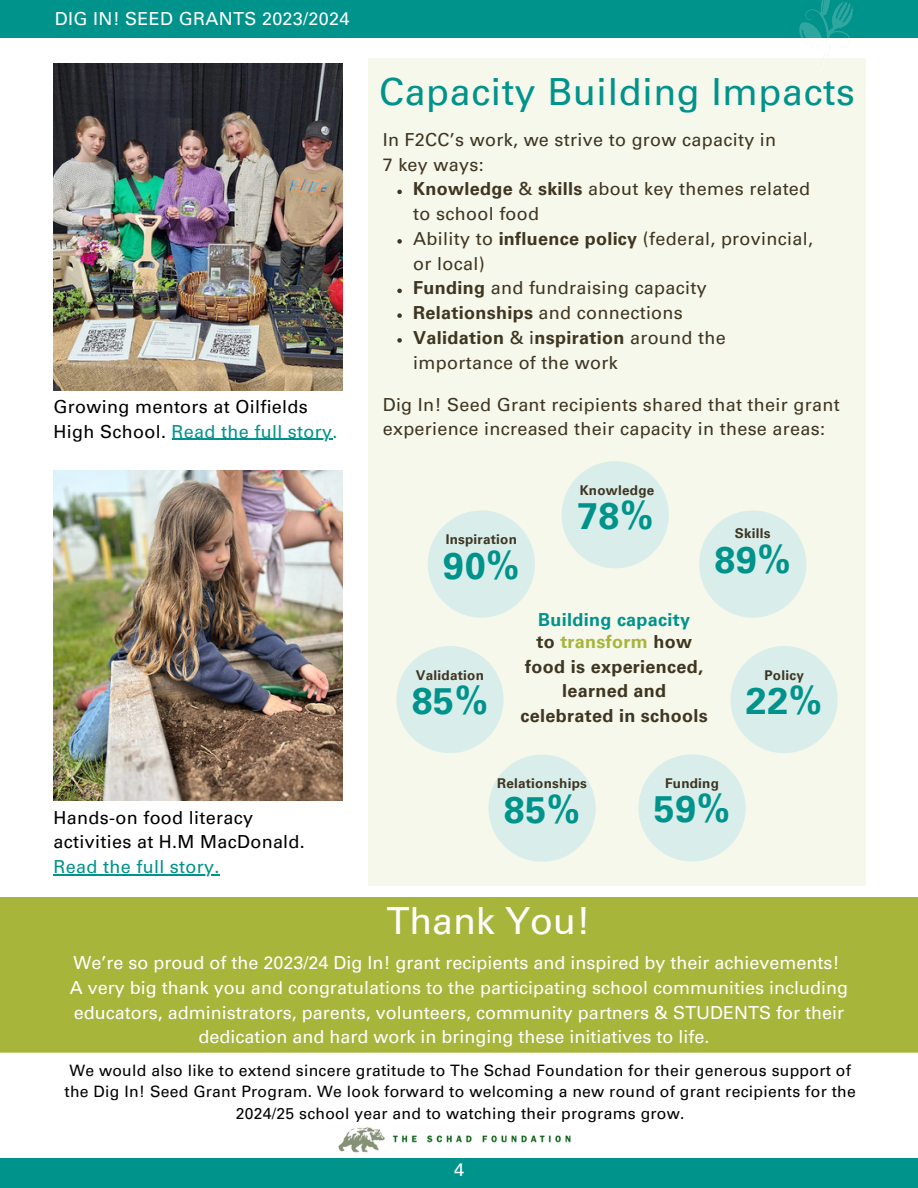
<style>
.page{position:relative;width:918px;height:1188px;background:#fff}
.page>*{position:absolute;margin:0;border:0;box-sizing:border-box;transform-origin:0 0}
.t1{font:37.5px "Univers LT Pro 55 Roman";letter-spacing:.015em;color:#00938b}
.t2{font:700 37.5px "Univers LT Pro 65";letter-spacing:.015em;color:#00938b}
.t3{font:37.5px "Univers LT Pro 55 Roman";color:#fff}
.t4{font:18px/24.8px "Univers LT Pro 55 Roman";letter-spacing:.015em;color:#3e3522}
.t5{font:18px/24.8px "Univers LT Pro 55 Roman";color:#fff;text-align:center}
.t6{font:18px/24.8px "Univers LT Pro 55 Roman";letter-spacing:.015em;color:#000}
.t7{font:700 18px/24.8px "Univers LT Pro 65";letter-spacing:.015em;color:#3e3522;text-align:center}
.t8{font:18px "Univers LT Pro 55 Roman";letter-spacing:.015em;color:#00938b}
.t9{font:700 18px "Univers LT Pro 65";letter-spacing:.015em;color:#00938b}
.t10{font:15.75px/21.3px "Univers LT Pro 55 Roman";letter-spacing:.015em;color:#000;text-align:center}
.t11{font:700 13.5px "Univers LT Pro 65";letter-spacing:.015em;color:#3e3522}
.s1{color:#00938b}
.s2{font-family:"Univers LT Pro 65";font-weight:700}
.s3{color:#a7b53b}
</style>
<div class="page">
<img style="left:338px;top:1127px;width:233px;height:26px">
<div style="left:0;top:1158px;width:918px;height:30px;background:#00938b"></div>
<div style="left:369px;top:59px;width:497px;height:826px;background:#f6f8eb"></div>
<svg style="left:428px;top:510px;width:107px;height:107px"></svg>
<svg style="left:562px;top:461px;width:107px;height:107px"></svg>
<svg style="left:699px;top:510px;width:107px;height:107px"></svg>
<svg style="left:638px;top:646px;width:199px;height:215px"></svg>
<svg style="left:396px;top:646px;width:199px;height:215px"></svg>
<img style="left:54px;top:64px;width:289px;height:326px">
<img style="left:54px;top:471px;width:289px;height:329px">
<hr style="left:172px;top:439px;width:160px;height:1px;background:#00938b">
<hr style="left:54px;top:874px;width:166px;height:1px;background:#00938b">
<div style="left:0;top:897px;width:918px;height:156px;background:#a7b53b"></div>
<div style="left:0;top:0;width:918px;height:38px;background:#00938b"></div>
<img style="left:784px;top:0;width:82px;height:59px">
<svg style="left:397px;top:190px;width:5px;height:4px"></svg>
<svg style="left:397px;top:239px;width:5px;height:5px"></svg>
<svg style="left:397px;top:289px;width:5px;height:4px"></svg>
<svg style="left:397px;top:313px;width:5px;height:5px"></svg>
<svg style="left:397px;top:338px;width:5px;height:5px"></svg>
<h5 class="t5" style="left:55px;top:9px;width:296px">DIG IN! SEED GRANTS 2023/2024</h5>
<h1 class="t6" style="left:54px;top:397px;width:285px">Growing mentors at Oilfields<br>High School. <span class="s1">Read the full story.</span></h1>
<p class="t6" style="left:54px;top:807px;width:253px">Hands-on food literacy activities at H.M MacDonald.</p>
<h1 class="t8" style="left:54px;top:860px;width:167px">Read the full story.</h1>
<p class="t1" style="left:379px;top:78px;width:477px">Capacity Building Impacts</p>
<p class="t4" style="left:383px;top:129px;width:395px">In F2CC’s work, we strive to grow capacity in<br>7 key ways:</p>
<p class="t4" style="left:413px;top:179px;width:398px"><span class="s2">Knowledge</span> &amp; <span class="s2">skills</span> about key themes related to school food</p>
<h1 class="t4" style="left:413px;top:228px;width:401px">Ability to <span class="s2">influence policy</span> (federal, provincial, or local)</h1>
<p class="t4" style="left:413px;top:278px;width:295px"><span class="s2">Funding</span> and fundraising capacity</p>
<p class="t4" style="left:413px;top:303px;width:271px"><span class="s2">Relationships</span> and connections</p>
<h1 class="t4" style="left:413px;top:327px;width:314px"><span class="s2">Validation</span> &amp; i<span class="s2">nspiration</span> around the importance of the work</h1>
<p class="t4" style="left:383px;top:394px;width:459px">Dig In! Seed Grant recipients shared that their grant experience increased their capacity in these areas:</p>
<p class="t11" style="left:446px;top:534px;width:73px">Inspiration</p>
<p class="t2" style="left:443px;top:552px;width:78px">90%</p>
<h4 class="t11" style="left:580px;top:485px;width:76px">Knowledge</h4>
<p class="t2" style="left:577px;top:502px;width:78px">78%</p>
<h2 class="t11" style="left:735px;top:528px;width:37px">Skills</h2>
<h5 class="t2" style="left:715px;top:546px;width:78px">89%</h5>
<p class="t11" style="left:416px;top:670px;width:70px">Validation</p>
<p class="t2" style="left:412px;top:687px;width:78px">85%</p>
<p class="t9" style="left:538px;top:612px;width:153px">Building capacity</p>
<h1 class="t7" style="left:521px;top:631px;width:189px">to <span class="s3">transform</span> how food is experienced, learned and celebrated in schools</h1>
<p class="t11" style="left:764px;top:670px;width:41px">Policy</p>
<p class="t2" style="left:746px;top:687px;width:78px">22%</p>
<p class="t11" style="left:497px;top:778px;width:91px">Relationships</p>
<p class="t2" style="left:504px;top:796px;width:78px">85%</p>
<h4 class="t3" style="left:386px;top:907px;width:206px">Thank You!</h4>
<h1 class="t11" style="left:665px;top:778px;width:55px">Funding</h1>
<p class="t2" style="left:654px;top:795px;width:78px">59%</p>
<p class="t5" style="left:70px;top:953px;width:780px">We’re so proud of the 2023/24 Dig In! grant recipients and inspired by their achievements!<br>A very big thank you and congratulations to the participating school communities including educators, administrators, parents, volunteers, community partners &amp; STUDENTS for their dedication and hard work in bringing these initiatives to life.</p>
<p class="t10" style="left:65px;top:1062px;width:793px">We would also like to extend sincere gratitude to The Schad Foundation for their generous support of the Dig In! Seed Grant Program. We look forward to welcoming a new round of grant recipients for the<br>2024/25 school year and to watching their programs grow.</p>
<h1 class="t5" style="left:454px;top:1160px;width:12px">4</h1>
</div>
